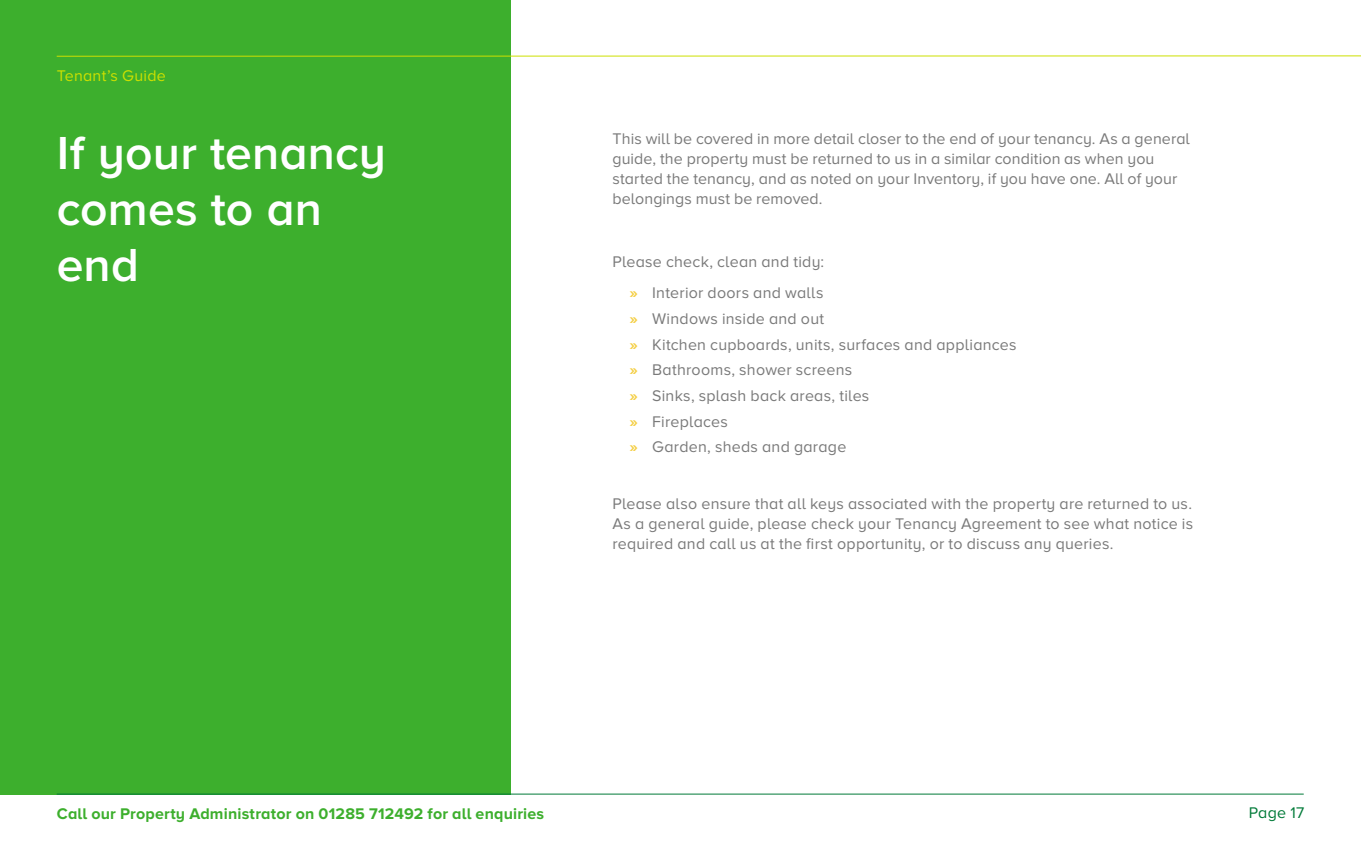
<style>
.page{position:relative;width:1361px;height:851px;background:#fff}
.page>*{position:absolute;margin:0;border:0;box-sizing:border-box;transform-origin:0 0}
.t1{font:600 48px/56px "Proxima Nova A";letter-spacing:.005em;color:#fff}
.t2{font:16px/20px "Proxima Nova A";letter-spacing:.01em;color:#7a7a7a}
.t3{font:700 16px "Proxima Nova A";letter-spacing:.01em;color:#3daf2d}
.t4{font:16px "Proxima Nova A";letter-spacing:.015em;color:#cde000}
.t5{font:16px "Proxima Nova A";letter-spacing:.015em;color:#007a38}
.s1{font-weight:700;color:#f4ce42}
</style>
<div class="page">
<div style="left:0;top:0;width:510px;height:794px;background:#3daf2d"></div>
<hr style="left:57px;top:793px;width:1246px;height:1px;background:#007a38">
<hr style="left:57px;top:55px;width:1304px;height:2px;background:#cde000">
<p class="t4" style="left:57px;top:66px;width:111px">Tenant’s Guide</p>
<h1 class="t1" style="left:57px;top:127px;width:331px">If your tenancy comes to an end</h1>
<p class="t2" style="left:612px;top:129px;width:579px">This will be covered in more detail closer to the end of your tenancy. As a general guide, the property must be returned to us in a similar condition as when you started the tenancy, and as noted on your Inventory, if you have one. All of your belongings must be removed.</p>
<p class="t2" style="left:612px;top:246px;width:213px;line-height:31.4px;text-align:right">Please check, clean and tidy: <span class="s1">»</span> Interior doors and walls</p>
<p class="t2" style="left:629px;top:306px;width:389px;line-height:25.6px"><span class="s1">»</span> Windows inside and out<br><span class="s1">»</span> Kitchen cupboards, units, surfaces and appliances <span class="s1">»</span> Bathrooms, shower screens<br><span class="s1">»</span> Sinks, splash back areas, tiles<br><span class="s1">»</span> Fireplaces<br><span class="s1">»</span> Garden, sheds and garage</p>
<p class="t2" style="left:612px;top:494px;width:582px;text-align:justify">Please also ensure that all keys associated with the property are returned to us.<br>As a general guide, please check your Tenancy Agreement to see what notice is required and call us at the first opportunity, or to discuss any queries.</p>
<p class="t3" style="left:57px;top:803px;width:489px">Call our Property Administrator on 01285 712492 for all enquiries</p>
<p class="t5" style="left:1248px;top:803px;width:57px">Page 17</p>
</div>
